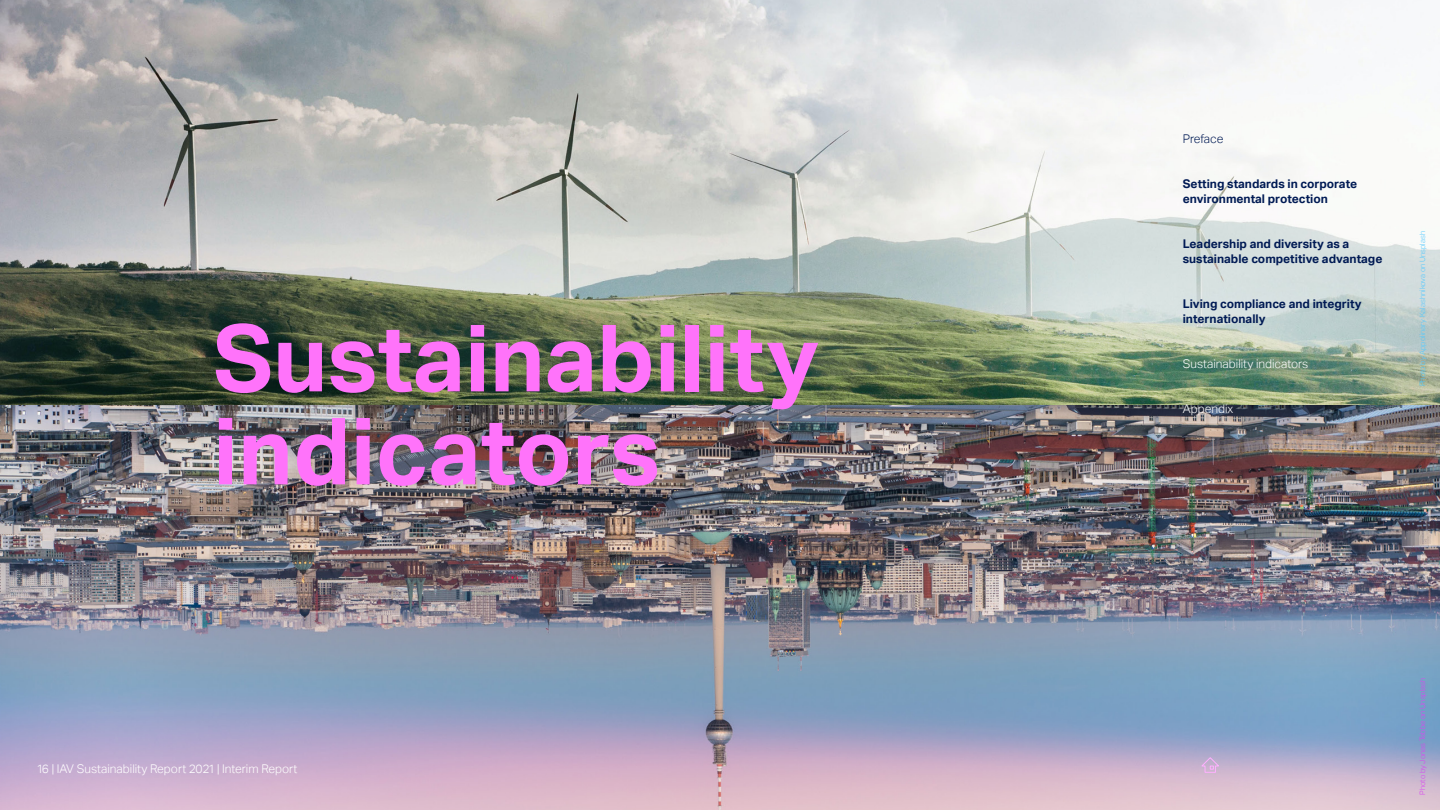
<style>
.page{position:relative;width:1440px;height:810px;background:#fff}
.page>*{position:absolute;margin:0;border:0;box-sizing:border-box;transform-origin:0 0}
.t1{font:700 93px/93px "Aktiv Grotesk";color:#ff73fa}
.t2{font:700 12px/15px "Aktiv Grotesk";color:#001a54}
.t3{font:300 12px "Aktiv Grotesk";color:#fff}
.t4{font:300 12px "Aktiv Grotesk";letter-spacing:-.005em;color:#001a54}
.t5{font:300 7.5px "Aktiv Grotesk";color:#52c9ff}
.t6{font:300 7.5px "Aktiv Grotesk";color:#db45f2}
</style>
<div class="page">
<img style="left:0;top:0;width:1440px;height:810px">
<svg style="left:1200px;top:757px;width:20px;height:16px"></svg>
<h1 class="t1" style="left:213px;top:313px;width:607px">Sustainability indicators</h1>
<p class="t3" style="left:38px;top:761px;width:262px">16 | IAV Sustainability Report 2021 | Interim Report</p>
<p class="t4" style="left:1183px;top:131px;width:42px">Preface</p>
<p class="t2" style="left:1183px;top:176px;width:176px">Setting standards in corporate environmental protection</p>
<p class="t2" style="left:1183px;top:236px;width:201px">Leadership and diversity as a sustainable competitive advantage</p>
<p class="t2" style="left:1183px;top:296px;width:181px">Living compliance and integrity internationally</p>
<p class="t3" style="left:1183px;top:356px;width:127px">Sustainability indicators</p>
<p class="t3" style="left:1183px;top:401px;width:52px">Appendix</p>
<p class="t5" style="left:1418px;top:386px;width:157px;rotate:-90deg">Photo by Appolinary Kalashnikova on Unsplash</p>
<p class="t6" style="left:1418px;top:795px;width:119px;rotate:-90deg">Photo by Jonas Tebbe on Unsplash</p>
</div>
